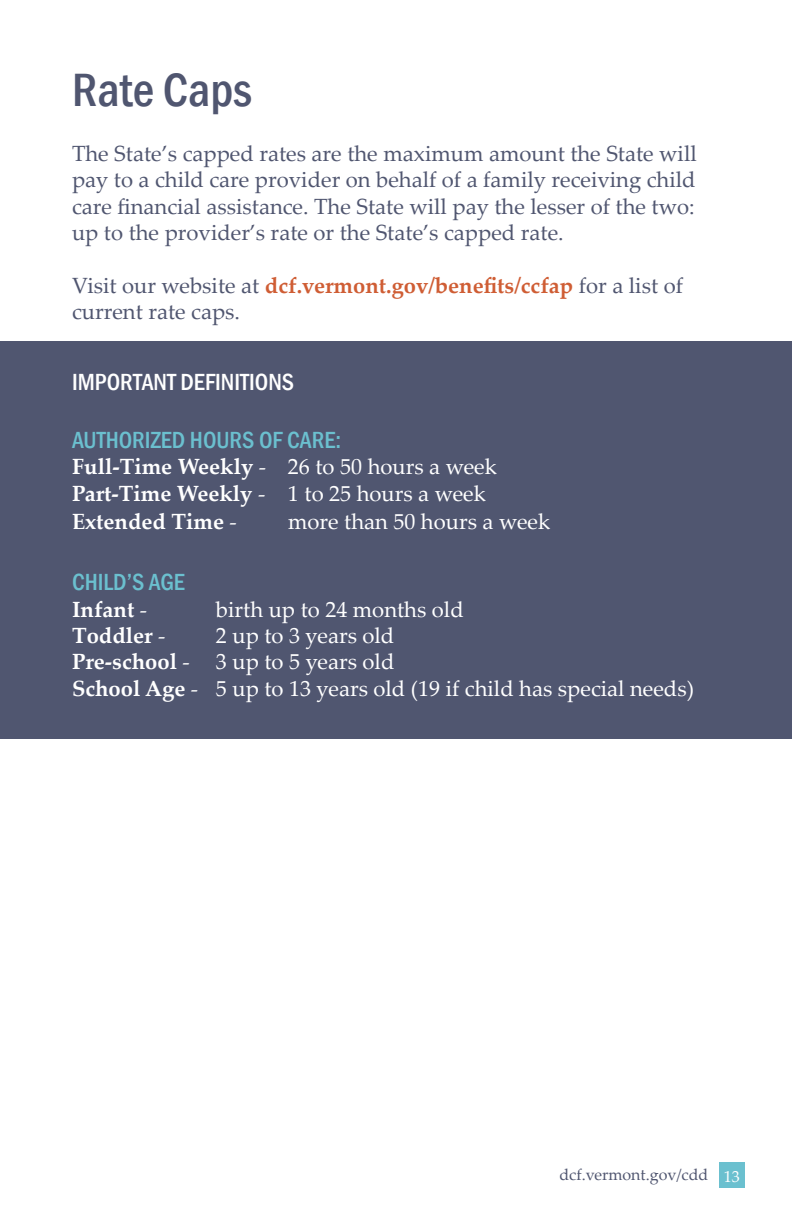
<style>
.page{position:relative;width:792px;height:1224px;background:#fff}
.page>*{position:absolute;margin:0;border:0;box-sizing:border-box;transform-origin:0 0}
.t1{font:500 condensed 48px "Franklin Gothic";color:#505670}
.t2{font:500 condensed 24px "Franklin Gothic";color:#6bc0cf}
.t3{font:500 condensed 24px "Franklin Gothic";color:#fff}
.t4{font:22px/26.4px "Palatino Linotype";color:#505670;text-align:justify}
.t5{font:22px "Palatino Linotype";color:#fff}
.t6{font:700 22px "Palatino Linotype";color:#fff}
.t7{font:16px "Palatino Linotype";color:#505670}
.s1{font-weight:700;color:#cf5d34}
.s2{font-weight:700}
.s3{font-weight:400}
.s4{color:#fff}
</style>
<div class="page">
<div style="left:719px;top:1162px;width:26px;height:26px;background:#6bc0cf"></div>
<div style="left:0;top:342px;width:792px;height:397px;background:#505670"></div>
<p class="t1" style="left:72px;top:58px;width:182px">Rate Caps</p>
<p class="t4" style="left:72px;top:139px;width:626px">The State’s capped rates are the maximum amount the State will pay to a child care provider on behalf of a family receiving child care financial assistance. The State will pay the lesser of the two: up to the provider’s rate or the State’s capped rate.</p>
<p class="t4" style="left:72px;top:271px;width:613px">Visit our website at <span class="s1">dcf.vermont.gov/benefits/ccfap</span> for a list of current rate caps.</p>
<p class="t3" style="left:72px;top:366px;width:224px">IMPORTANT DEFINITIONS</p>
<p class="t2" style="left:72px;top:424px;width:271px">AUTHORIZED HOURS OF CARE:</p>
<p class="t5" style="left:72px;top:451px;width:427px"><span class="s2">Full-Time Weekly</span> - 26 to 50 hours a week</p>
<p class="t5" style="left:72px;top:477px;width:416px"><span class="s2">Part-Time Weekly</span> - 1 to 25 hours a week</p>
<p class="t6" style="left:72px;top:506px;width:166px">Extended Time <span class="s3">-</span></p>
<p class="t5" style="left:288px;top:506px;width:264px">more than 50 hours a week</p>
<p class="t2" style="left:72px;top:567px;width:114px">CHILD’S AGE</p>
<p class="t6" style="left:72px;top:594px;width:77px">Infant <span class="s3">-</span></p>
<p class="t5" style="left:216px;top:594px;width:249px">birth up to 24 months old</p>
<p class="t6" style="left:72px;top:620px;width:95px">Toddler <span class="s3">-</span></p>
<p class="t5" style="left:216px;top:620px;width:180px">2 up to 3 years old</p>
<p class="t5" style="left:72px;top:646px;width:324px"><span class="s2">Pre-school</span> - 3 up to 5 years old</p>
<p class="t5" style="left:72px;top:673px;width:624px"><span class="s2">School Age</span> - 5 up to 13 years old (19 if child has special needs)</p>
<p class="t7" style="left:559px;top:1163px;width:182px">dcf.vermont.gov/cdd <span class="s4">13</span></p>
</div>
